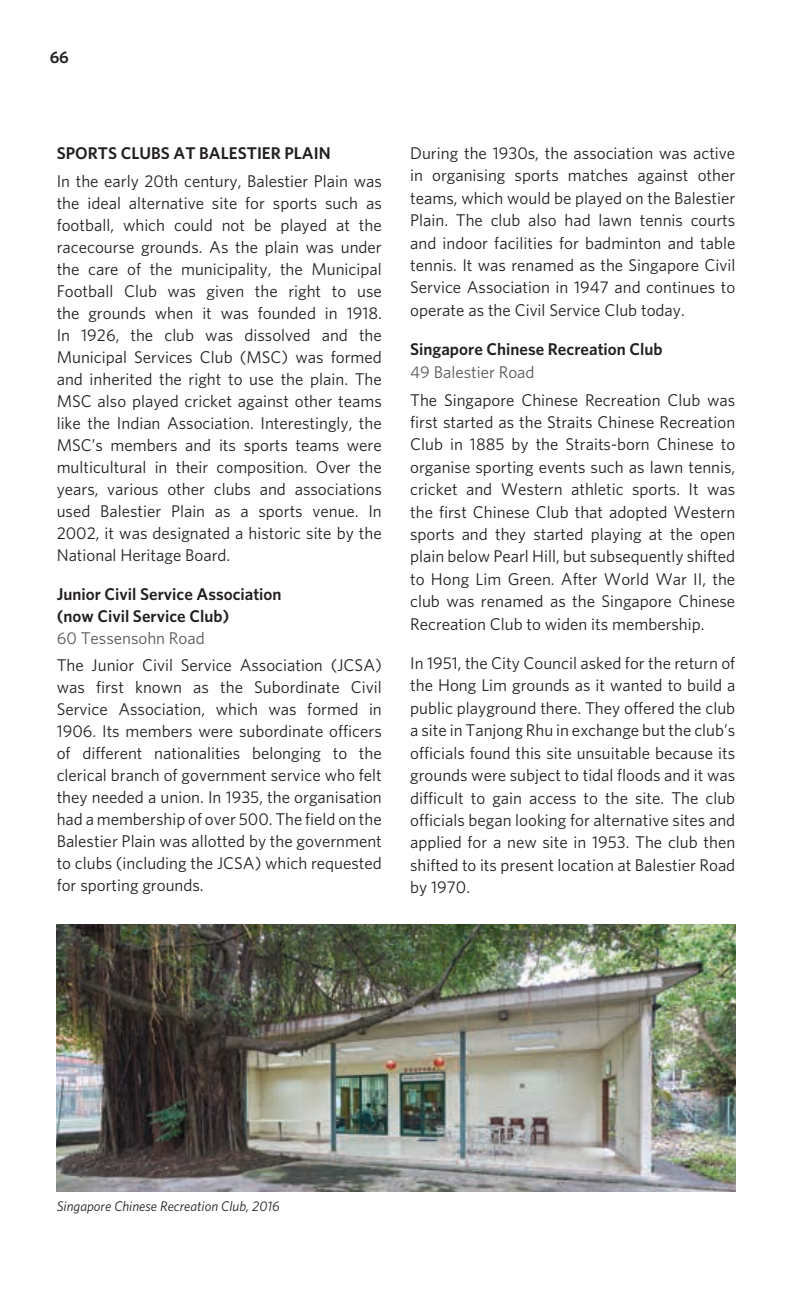
<style>
.page{position:relative;width:792px;height:1296px;background:#fff}
.page>*{position:absolute;margin:0;border:0;box-sizing:border-box;transform-origin:0 0}
.t1{font:17px/22px "Whitney HTF";color:#231f20;text-align:justify}
.t2{font:600 17px/22px "Whitney HTF";color:#231f20}
.t3{font:17px "Whitney HTF";color:#57585a}
.t4{font:italic 14px "Whitney HTF";color:#231f20}
</style>
<div class="page">
<img style="left:57px;top:924px;width:679px;height:267px">
<p class="t2" style="left:50px;top:45px;width:21px">66</p>
<p class="t2" style="left:57px;top:142px;width:275px">SPORTS CLUBS AT BALESTIER PLAIN</p>
<p class="t1" style="left:57px;top:169px;width:327px">In the early 20th century, Balestier Plain was the ideal alternative site for sports such as football, which could not be played at the racecourse grounds. As the plain was under the care of the municipality, the Municipal Football Club was given the right to use the grounds when it was founded in 1918.<br>In 1926, the club was dissolved and the Municipal Services Club (MSC) was formed and inherited the right to use the plain. The MSC also played cricket against other teams like the Indian Association. Interestingly, the MSC’s members and its sports teams were multicultural in their composition. Over the years, various other clubs and associations used Balestier Plain as a sports venue. In 2002, it was designated a historic site by the National Heritage Board.</p>
<p class="t2" style="left:57px;top:582px;width:226px">Junior Civil Service Association (now Civil Service Club)</p>
<p class="t3" style="left:57px;top:628px;width:150px">60 Tessensohn Road</p>
<p class="t1" style="left:57px;top:654px;width:327px">The Junior Civil Service Association (JCSA) was first known as the Subordinate Civil Service Association, which was formed in 1906. Its members were subordinate officers of different nationalities belonging to the clerical branch of government service who felt they needed a union. In 1935, the organisation had a membership of over 500. The field on the Balestier Plain was allotted by the government to clubs (including the JCSA) which requested for sporting grounds.</p>
<p class="t1" style="left:410px;top:141px;width:327px">During the 1930s, the association was active in organising sports matches against other teams, which would be played on the Balestier Plain. The club also had lawn tennis courts and indoor facilities for badminton and table tennis. It was renamed as the Singapore Civil Service Association in 1947 and continues to operate as the Civil Service Club today.</p>
<p class="t2" style="left:410px;top:338px;width:254px">Singapore Chinese Recreation Club</p>
<p class="t3" style="left:410px;top:362px;width:126px">49 Balestier Road</p>
<p class="t1" style="left:410px;top:388px;width:327px">The Singapore Chinese Recreation Club was first started as the Straits Chinese Recreation Club in 1885 by the Straits-born Chinese to organise sporting events such as lawn tennis, cricket and Western athletic sports. It was the first Chinese Club that adopted Western sports and they started playing at the open plain below Pearl Hill, but subsequently shifted to Hong Lim Green. After World War II, the club was renamed as the Singapore Chinese Recreation Club to widen its membership.</p>
<p class="t1" style="left:410px;top:652px;width:327px">In 1951, the City Council asked for the return of the Hong Lim grounds as it wanted to build a public playground there. They offered the club a site in Tanjong Rhu in exchange but the club’s officials found this site unsuitable because its grounds were subject to tidal floods and it was difficult to gain access to the site. The club officials began looking for alternative sites and applied for a new site in 1953. The club then shifted to its present location at Balestier Road by 1970.</p>
<p class="t4" style="left:57px;top:1198px;width:224px">Singapore Chinese Recreation Club, 2016</p>
</div>
